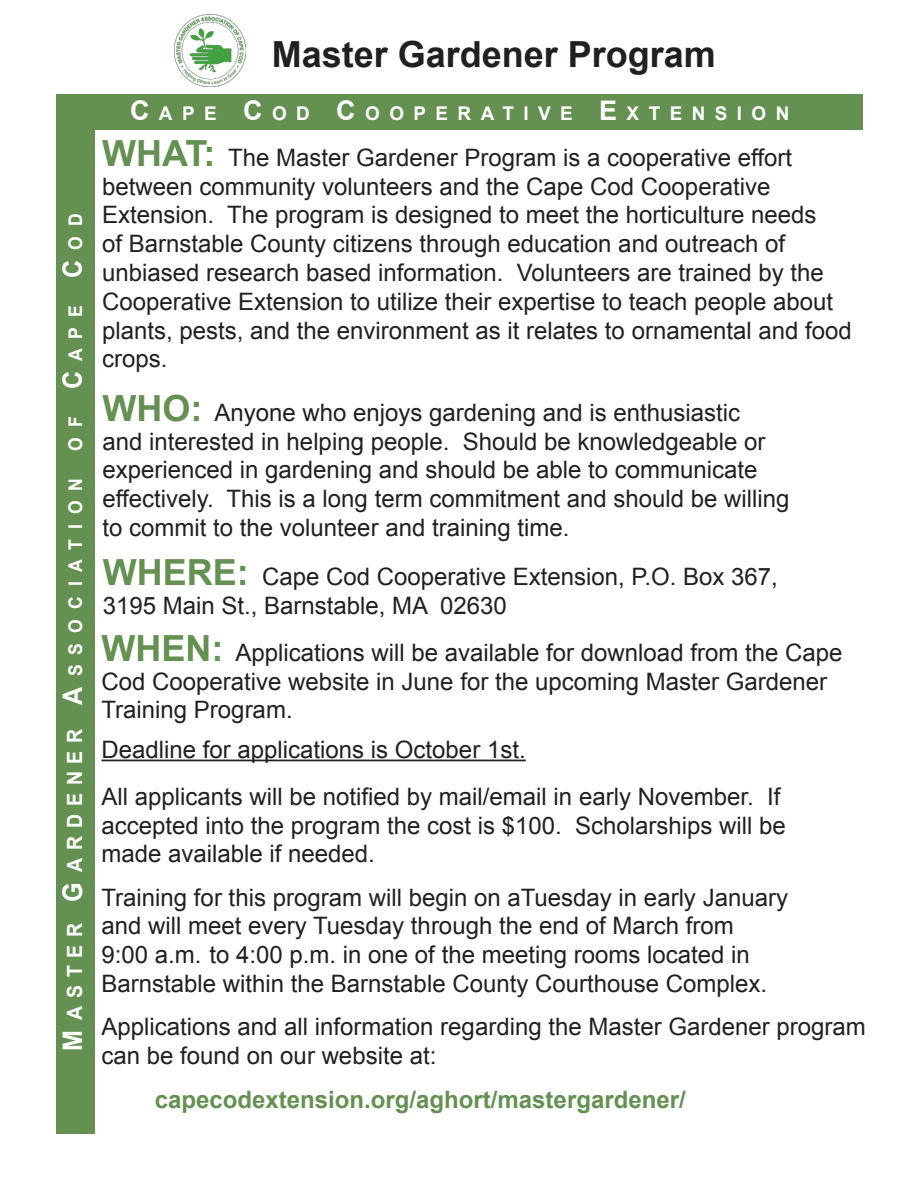
<style>
.page{position:relative;width:918px;height:1188px;background:#fff}
.page>*{position:absolute;margin:0;border:0;box-sizing:border-box;transform-origin:0 0}
.t1{font:700 36px "Arial";color:#231f20}
.t2{font:24px/28.8px "Arial";color:#231f20}
.t3{font:700 24px "Arial";color:#649152}
.t4{font:700 21px "Arial";letter-spacing:.4em;color:#fff;scale:.93 1}
.t5{font:700 18.9px "Arial";letter-spacing:.5em;color:#fff}
.t6{font:700 18.9px "Arial";letter-spacing:.5em;color:#fff;scale:.93 1}
.s1{font-size:27px}
.s2{font-size:18.9px}
.s3{font-weight:700;font-size:36px;color:#649152}
</style>
<div class="page">
<div style="left:57px;top:130px;width:38px;height:1004px;background:#649152"></div>
<div style="left:57px;top:94px;width:806px;height:36px;background:#649152"></div>
<hr style="left:102px;top:760px;width:424px;height:1px;background:#231f20">
<img style="left:174px;top:15px;width:72px;height:72px">
<p class="t6" style="left:63px;top:451px;width:257px;rotate:-90deg">OF <span class="s1">C</span>APE <span class="s1">C</span>OD</p>
<p class="t4" style="left:61px;top:1051px;width:618px;rotate:-90deg"><span class="s1">M</span>ASTER <span class="s1">G</span>ARDENER <span class="s1">A</span><span class="s2">SSOCIATION</span></p>
<p class="t1" style="left:272px;top:30px;width:446px">Master Gardener Program</p>
<p class="t5" style="left:130px;top:101px;width:661px"><span class="s1">C</span> APE <span class="s1">C</span> OD <span class="s1">C</span> OOPERATIVE <span class="s1">E</span> XTENSION</p>
<p class="t2" style="left:102px;top:143px;width:751px"><span class="s3">WHAT:</span> The Master Gardener Program is a cooperative effort between community volunteers and the Cape Cod Cooperative Extension. The program is designed to meet the horticulture needs<br>of Barnstable County citizens through education and outreach of unbiased research based information. Volunteers are trained by the Cooperative Extension to utilize their expertise to teach people about plants, pests, and the environment as it relates to ornamental and food crops.</p>
<p class="t2" style="left:103px;top:398px;width:688px"><span class="s3">WHO:</span> Anyone who enjoys gardening and is enthusiastic<br>and interested in helping people. Should be knowledgeable or experienced in gardening and should be able to communicate effectively. This is a long term commitment and should be willing to commit to the volunteer and training time.</p>
<p class="t2" style="left:103px;top:562px;width:677px"><span class="s3">WHERE:</span> Cape Cod Cooperative Extension, P.O. Box 367,</p>
<p class="t2" style="left:103px;top:591px;width:406px">3195 Main St., Barnstable, MA 02630</p>
<p class="t2" style="left:102px;top:638px;width:742px"><span class="s3">WHEN:</span> Applications will be available for download from the Cape<br>Cod Cooperative website in June for the upcoming Master Gardener<br>Training Program.</p>
<p class="t2" style="left:102px;top:735px;width:426px">Deadline for applications is October 1st.</p>
<p class="t2" style="left:102px;top:782px;width:686px">All applicants will be notified by mail/email in early November. If accepted into the program the cost is $100. Scholarships will be</p>
<p class="t2" style="left:102px;top:840px;width:275px">made available if needed.</p>
<p class="t2" style="left:102px;top:883px;width:688px">Training for this program will begin on aTuesday in early January</p>
<p class="t2" style="left:102px;top:912px;width:634px">and will meet every Tuesday through the end of March from</p>
<p class="t2" style="left:102px;top:941px;width:667px">9:00 a.m. to 4:00 p.m. in one of the meeting rooms located in<br>Barnstable within the Barnstable County Courthouse Complex.</p>
<p class="t2" style="left:102px;top:1013px;width:766px">Applications and all information regarding the Master Gardener program can be found on our website at:</p>
<p class="t3" style="left:155px;top:1083px;width:532px">capecodextension.org/aghort/mastergardener/</p>
</div>
